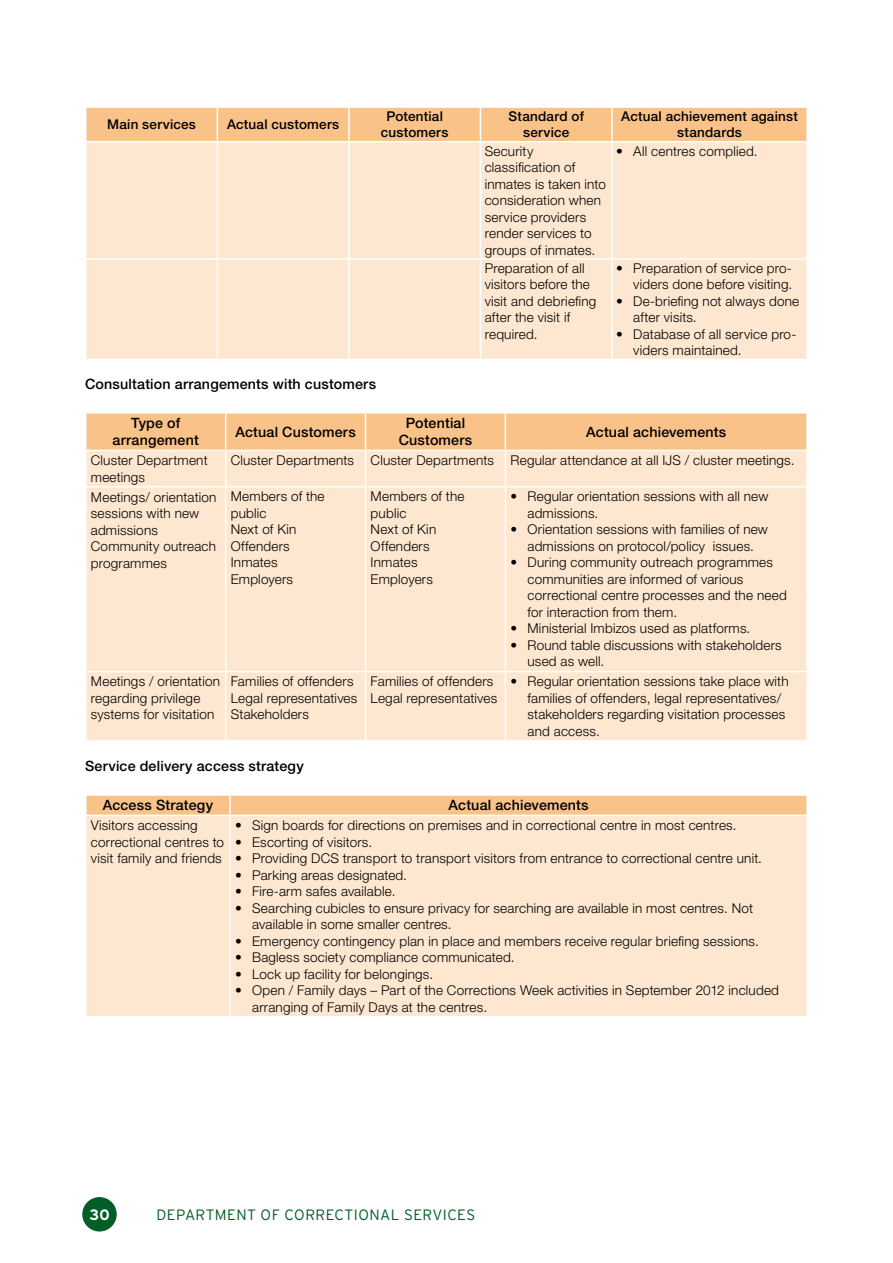
<style>
.page{position:relative;width:893px;height:1263px;background:#fff}
.page>*{position:absolute;margin:0;border:0;box-sizing:border-box;transform-origin:0 0}
.t1{font:300 15px "Interstate";letter-spacing:.025em;color:#005e27}
.t2{font:700 15px "Interstate";color:#fff}
.t3{font:500 14.25px/17.2px "Helvetica Neue LT Std";letter-spacing:.015em;color:#000;text-align:center}
.t4{font:300 13.5px/16.5px "Helvetica Neue LT Std";letter-spacing:.015em;color:#000}
.t5{font:500 13.5px/16.5px "Helvetica Neue LT Std";letter-spacing:.015em;color:#000;text-align:center}
</style>
<div class="page">
<div style="left:82px;top:1197px;width:35px;height:34px;background:#005e27;border-radius:50%"></div>
<div style="left:87px;top:108px;width:719px;height:33px;background:#f9c289"></div>
<div style="left:87px;top:142px;width:719px;height:217px;background:#fde7d0"></div>
<hr style="left:217px;top:108px;width:1px;height:33px;background:#fff">
<hr style="left:348px;top:108px;width:2px;height:33px;background:#fff">
<hr style="left:480px;top:108px;width:1px;height:33px;background:#fff">
<hr style="left:611px;top:108px;width:2px;height:33px;background:#fff">
<hr style="left:217px;top:142px;width:1px;height:116px;background:#fff">
<hr style="left:348px;top:142px;width:2px;height:116px;background:#fff">
<hr style="left:480px;top:142px;width:1px;height:116px;background:#fff">
<hr style="left:611px;top:142px;width:2px;height:116px;background:#fff">
<hr style="left:85px;top:258px;width:132px;height:2px;background:#fff">
<hr style="left:217px;top:258px;width:132px;height:2px;background:#fff">
<hr style="left:217px;top:260px;width:1px;height:99px;background:#fff">
<hr style="left:349px;top:258px;width:131px;height:2px;background:#fff">
<hr style="left:348px;top:260px;width:2px;height:99px;background:#fff">
<hr style="left:480px;top:258px;width:132px;height:2px;background:#fff">
<hr style="left:480px;top:260px;width:1px;height:99px;background:#fff">
<hr style="left:612px;top:258px;width:196px;height:2px;background:#fff">
<hr style="left:611px;top:260px;width:2px;height:99px;background:#fff">
<div style="left:87px;top:413px;width:719px;height:37px;background:#f9c289"></div>
<div style="left:87px;top:451px;width:719px;height:289px;background:#fde7d0"></div>
<hr style="left:225px;top:451px;width:1px;height:35px;background:#fff">
<hr style="left:365px;top:451px;width:1px;height:35px;background:#fff">
<hr style="left:505px;top:451px;width:1px;height:35px;background:#fff">
<hr style="left:85px;top:486px;width:141px;height:1px;background:#fff">
<hr style="left:226px;top:486px;width:140px;height:1px;background:#fff">
<hr style="left:225px;top:487px;width:1px;height:184px;background:#fff">
<hr style="left:366px;top:486px;width:139px;height:1px;background:#fff">
<hr style="left:365px;top:487px;width:1px;height:184px;background:#fff">
<hr style="left:505px;top:486px;width:303px;height:1px;background:#fff">
<hr style="left:505px;top:487px;width:1px;height:184px;background:#fff">
<hr style="left:85px;top:671px;width:141px;height:1px;background:#fff">
<hr style="left:226px;top:671px;width:140px;height:1px;background:#fff">
<hr style="left:225px;top:672px;width:1px;height:68px;background:#fff">
<hr style="left:366px;top:671px;width:139px;height:1px;background:#fff">
<hr style="left:365px;top:672px;width:1px;height:68px;background:#fff">
<hr style="left:505px;top:671px;width:303px;height:1px;background:#fff">
<hr style="left:505px;top:672px;width:1px;height:68px;background:#fff">
<hr style="left:225px;top:413px;width:1px;height:37px;background:#fff">
<hr style="left:365px;top:413px;width:1px;height:37px;background:#fff">
<hr style="left:505px;top:413px;width:1px;height:37px;background:#fff">
<div style="left:87px;top:816px;width:719px;height:200px;background:#fde7d0"></div>
<hr style="left:229px;top:816px;width:2px;height:200px;background:#fff">
<svg style="left:86px;top:795px;width:721px;height:20px;background:#f9c58f"></svg>
<p class="t5" style="left:107px;top:116px;width:90px">Main services</p>
<p class="t5" style="left:227px;top:116px;width:114px">Actual customers</p>
<p class="t5" style="left:381px;top:108px;width:69px">Potential customers</p>
<p class="t5" style="left:508px;top:108px;width:77px">Standard of service</p>
<p class="t5" style="left:621px;top:108px;width:178px">Actual achievement against standards</p>
<p class="t4" style="left:485px;top:142px;width:123px">Security classification of inmates is taken into consideration when service providers render services to groups of inmates.</p>
<p class="t4" style="left:616px;top:142px;width:143px">• All centres complied.</p>
<p class="t4" style="left:485px;top:259px;width:113px">Preparation of all visitors before the visit and debriefing after the visit if required.</p>
<p class="t4" style="left:616px;top:259px;width:177px;text-align:right">• Preparation of service pro&shy;viders done before visiting.</p>
<p class="t4" style="left:633px;top:292px;width:168px;text-indent:-17px">• De-briefing not always done after visits.</p>
<p class="t4" style="left:633px;top:325px;width:165px;text-indent:-17px">• Database of all service pro&shy;viders maintained.</p>
<p class="t3" style="left:85px;top:375px;width:293px">Consultation arrangements with customers</p>
<p class="t3" style="left:113px;top:414px;width:88px">Type of arrangement</p>
<p class="t3" style="left:235px;top:423px;width:122px">Actual Customers</p>
<p class="t3" style="left:399px;top:414px;width:75px">Potential<br>Customers</p>
<p class="t3" style="left:586px;top:423px;width:142px">Actual achievements</p>
<p class="t4" style="left:91px;top:452px;width:118px">Cluster Department meetings</p>
<p class="t4" style="left:231px;top:452px;width:565px">Cluster Departments Cluster Departments Regular attendance at all IJS / cluster meetings.</p>
<p class="t4" style="left:91px;top:488px;width:127px">Meetings/ orientation sessions with new admissions<br>Community outreach programmes</p>
<p class="t4" style="left:231px;top:488px;width:95px">Members of the public<br>Next of Kin<br>Offenders<br>Inmates<br>Employers</p>
<p class="t4" style="left:371px;top:488px;width:95px">Members of the public<br>Next of Kin<br>Offenders<br>Inmates<br>Employers</p>
<p class="t4" style="left:527px;top:488px;width:242px;text-indent:-17px">• Regular orientation sessions with all new admissions.</p>
<p class="t4" style="left:510px;top:521px;width:259px;text-align:center">• Orientation sessions with families of new admissions on protocol/policy issues.</p>
<p class="t4" style="left:527px;top:554px;width:261px;text-indent:-17px">• During community outreach programmes communities are informed of various correctional centre processes and the need for interaction from them.</p>
<p class="t4" style="left:510px;top:620px;width:241px">• Ministerial Imbizos used as platforms.</p>
<p class="t4" style="left:527px;top:637px;width:256px;text-indent:-17px">• Round table discussions with stakeholders used as well.</p>
<p class="t4" style="left:91px;top:673px;width:131px">Meetings / orientation regarding privilege systems for visitation</p>
<p class="t4" style="left:231px;top:673px;width:128px">Families of offenders<br>Legal representatives<br>Stakeholders</p>
<p class="t4" style="left:371px;top:673px;width:128px">Families of offenders<br>Legal representatives</p>
<p class="t4" style="left:527px;top:673px;width:263px;text-indent:-17px">• Regular orientation sessions take place with families of offenders, legal representatives/ stakeholders regarding visitation processes and access.</p>
<p class="t3" style="left:85px;top:757px;width:220px">Service delivery access strategy</p>
<p class="t3" style="left:103px;top:796px;width:112px">Access Strategy</p>
<p class="t3" style="left:449px;top:796px;width:142px">Actual achievements</p>
<p class="t4" style="left:91px;top:817px;width:135px">Visitors accessing correctional centres to visit family and friends</p>
<p class="t4" style="left:235px;top:817px;width:503px">• Sign boards for directions on premises and in correctional centre in most centres.</p>
<p class="t4" style="left:235px;top:833px;width:139px">• Escorting of visitors.</p>
<p class="t4" style="left:235px;top:850px;width:528px">• Providing DCS transport to transport visitors from entrance to correctional centre unit.</p>
<p class="t4" style="left:235px;top:866px;width:173px">• Parking areas designated.</p>
<p class="t4" style="left:235px;top:883px;width:162px">• Fire-arm safes available.</p>
<p class="t4" style="left:252px;top:899px;width:502px;text-indent:-17px">• Searching cubicles to ensure privacy for searching are available in most centres. Not available in some smaller centres.</p>
<p class="t4" style="left:235px;top:932px;width:525px">• Emergency contingency plan in place and members receive regular briefing sessions.</p>
<p class="t4" style="left:235px;top:949px;width:281px">• Bagless society compliance communicated.</p>
<p class="t4" style="left:235px;top:965px;width:199px">• Lock up facility for belongings.</p>
<p class="t4" style="left:252px;top:982px;width:528px;text-indent:-17px">• Open / Family days – Part of the Corrections Week activities in September 2012 included arranging of Family Days at the centres.</p>
<p class="t2" style="left:89px;top:1206px;width:22px">30</p>
<p class="t1" style="left:157px;top:1206px;width:320px">DEPARTMENT OF CORRECTIONAL SERVICES</p>
</div>
